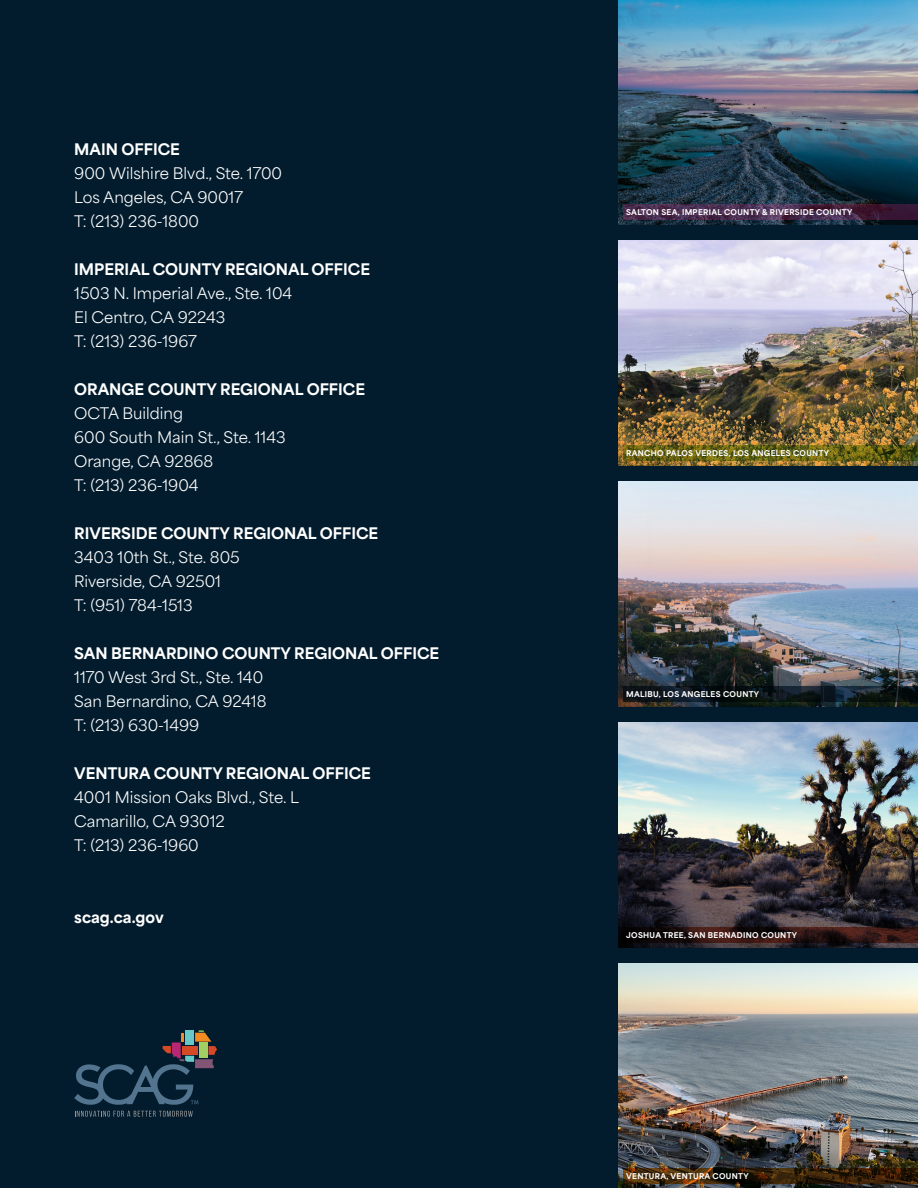
<style>
.page{position:relative;width:918px;height:1188px;background:#031c2d}
.page>*{position:absolute;margin:0;border:0;box-sizing:border-box;transform-origin:0 0}
.t1{font:15px/24px "Area Normal";color:#fff}
.t2{font:800 15px "Area Normal";color:#fff}
.t3{font:800 7.5px "Area Normal";letter-spacing:.04em;color:#fff}
</style>
<div class="page">
<svg style="left:75px;top:1111px;width:118px;height:6px"></svg>
<svg style="left:74px;top:1030px;width:143px;height:75px"></svg>
<img style="left:619px;top:0;width:299px;height:224px">
<img style="left:619px;top:241px;width:299px;height:224px">
<img style="left:619px;top:723px;width:299px;height:224px">
<img style="left:619px;top:482px;width:299px;height:224px">
<img style="left:619px;top:964px;width:299px;height:224px">
<svg style="left:623px;top:205px;width:295px;height:15px;background:#462848"></svg>
<svg style="left:623px;top:446px;width:295px;height:15px;background:#646113"></svg>
<svg style="left:623px;top:687px;width:295px;height:15px"></svg>
<svg style="left:623px;top:927px;width:295px;height:16px;background:#2b1310"></svg>
<svg style="left:623px;top:1168px;width:295px;height:16px;background:#392208"></svg>
<p class="t2" style="left:74px;top:135px;width:107px">MAIN OFFICE</p>
<p class="t1" style="left:74px;top:159px;width:209px">900 Wilshire Blvd., Ste. 1700<br>Los Angeles, CA 90017<br>T: (213) 236-1800</p>
<p class="t2" style="left:74px;top:255px;width:297px">IMPERIAL COUNTY REGIONAL OFFICE</p>
<p class="t1" style="left:74px;top:279px;width:220px">1503 N. Imperial Ave., Ste. 104<br>El Centro, CA 92243<br>T: (213) 236-1967</p>
<p class="t2" style="left:74px;top:375px;width:292px">ORANGE COUNTY REGIONAL OFFICE</p>
<p class="t1" style="left:74px;top:399px;width:213px">OCTA Building<br>600 South Main St., Ste. 1143<br>Orange, CA 92868<br>T: (213) 236-1904</p>
<p class="t2" style="left:74px;top:519px;width:306px">RIVERSIDE COUNTY REGIONAL OFFICE</p>
<p class="t1" style="left:74px;top:543px;width:167px">3403 10th St., Ste. 805<br>Riverside, CA 92501<br>T: (951) 784-1513</p>
<p class="t2" style="left:74px;top:639px;width:367px">SAN BERNARDINO COUNTY REGIONAL OFFICE</p>
<p class="t1" style="left:74px;top:663px;width:194px">1170 West 3rd St., Ste. 140<br>San Bernardino, CA 92418<br>T: (213) 630-1499</p>
<p class="t2" style="left:74px;top:759px;width:298px">VENTURA COUNTY REGIONAL OFFICE</p>
<p class="t1" style="left:74px;top:783px;width:226px">4001 Mission Oaks Blvd., Ste. L<br>Camarillo, CA 93012<br>T: (213) 236-1960</p>
<p class="t2" style="left:74px;top:903px;width:91px">scag.ca.gov</p>
<p class="t3" style="left:626px;top:206px;width:228px">SALTON SEA, IMPERIAL COUNTY &amp; RIVERSIDE COUNTY</p>
<p class="t3" style="left:626px;top:446px;width:204px">RANCHO PALOS VERDES, LOS ANGELES COUNTY</p>
<p class="t3" style="left:626px;top:687px;width:134px">MALIBU, LOS ANGELES COUNTY</p>
<p class="t3" style="left:626px;top:928px;width:172px">JOSHUA TREE, SAN BERNADINO COUNTY</p>
<p class="t3" style="left:626px;top:1169px;width:124px">VENTURA, VENTURA COUNTY</p>
</div>
